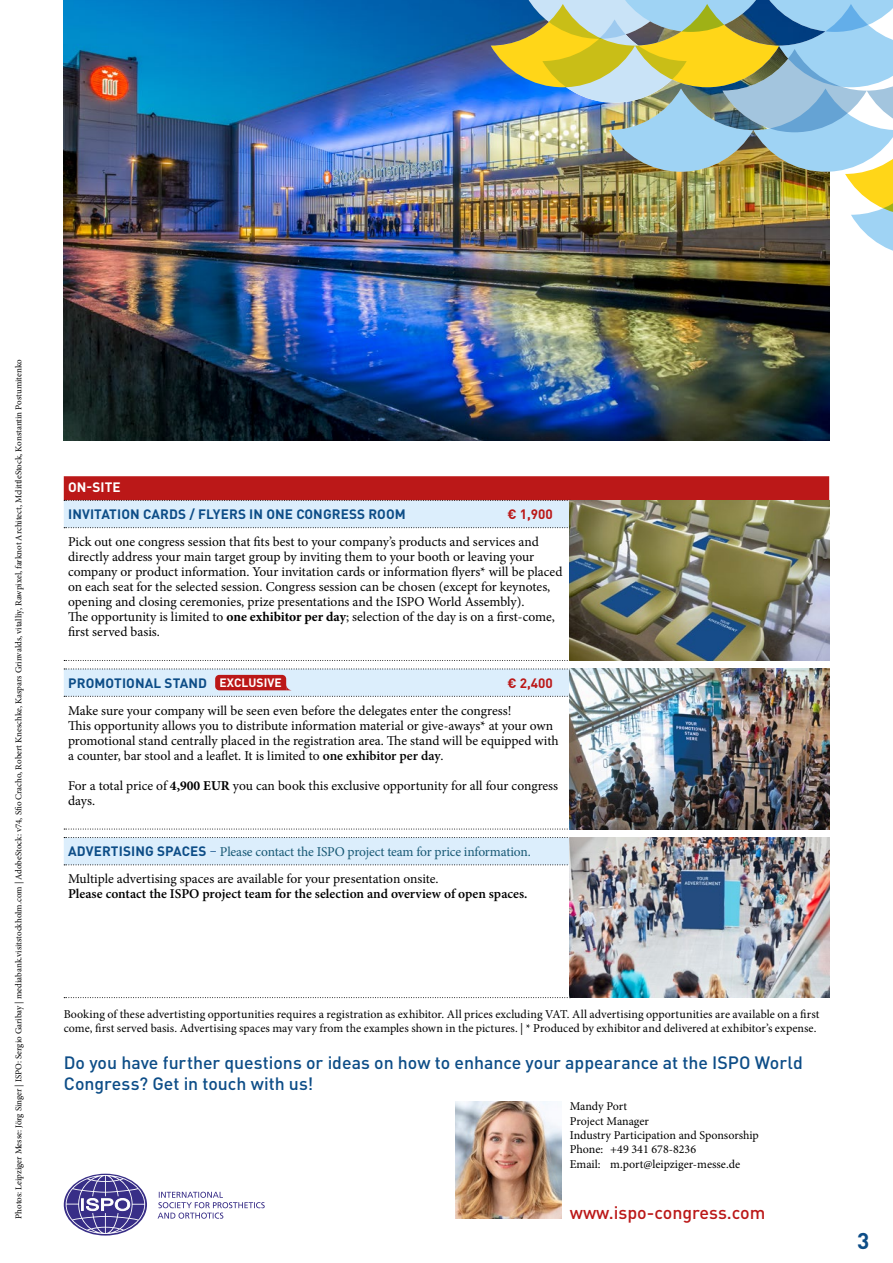
<style>
.page{position:relative;width:893px;height:1263px;background:#fff}
.page>*{position:absolute;margin:0;border:0;box-sizing:border-box;transform-origin:0 0}
.t1{font:700 22.5px "DIN Pro";color:#0d4d87}
.t2{font:500 17.85px "DIN Pro";color:#bb1818}
.t3{font:500 17.7px/21.3px "DIN Pro";color:#0d4d87}
.t4{font:13.5px/15px "Minion Pro";letter-spacing:-.005em;color:#000}
.t5{font:600 13.5px "Minion Pro";color:#000}
.t6{font:700 13.5px "DIN Pro";letter-spacing:.01em;color:#0d4d87}
.t7{font:700 13.5px "DIN Pro";color:#bb1818}
.t8{font:700 13.5px "DIN Pro";letter-spacing:.01em;color:#fff}
.t9{font:12px/14.4px "Minion Pro";color:#000}
.t10{font:700 12px "DIN Pro";letter-spacing:.01em;color:#fff}
.t11{font:9px "Minion Pro";letter-spacing:-.005em;color:#000}
.s1{font-weight:700}
.s2{font-weight:600}
.s3{font-family:"DIN Pro";font-weight:700;color:#0d4d87}
.s4{color:#0d4d87}
.s5{color:#175874}
</style>
<div class="page">
<img style="left:64px;top:0;width:765px;height:441px">
<svg style="left:158px;top:1192px;width:107px;height:27px"></svg>
<svg style="left:66px;top:1175px;width:79px;height:59px"></svg>
<img style="left:455px;top:1101px;width:106px;height:118px">
<img style="left:491px;top:256px;width:339px;height:44px">
<img style="left:491px;top:0;width:402px;height:256px">
<svg style="left:64px;top:501px;width:506px;height:363px"></svg>
<svg style="left:64px;top:476px;width:765px;height:25px;background:#ba1d1d"></svg>
<svg style="left:64px;top:837px;width:506px;height:1px"></svg>
<svg style="left:64px;top:527px;width:506px;height:1px"></svg>
<svg style="left:64px;top:660px;width:506px;height:1px"></svg>
<svg style="left:64px;top:696px;width:506px;height:1px"></svg>
<svg style="left:64px;top:829px;width:506px;height:1px"></svg>
<svg style="left:64px;top:864px;width:506px;height:1px"></svg>
<svg style="left:64px;top:997px;width:506px;height:1px"></svg>
<img style="left:570px;top:500px;width:259px;height:160px">
<img style="left:570px;top:669px;width:259px;height:160px">
<img style="left:570px;top:837px;width:259px;height:161px">
<svg style="left:64px;top:669px;width:506px;height:21px;background:#d7d6e3"></svg>
<p class="t11" style="left:13px;top:1218px;width:861px;rotate:-90deg">Photos: Leipziger Messe: Jörg Singer | ISPO: Sergio Garibay | mediabank.visitstockholm.com | AdobeStock: v74, Sfio Cracho, Robert Kneschke, Kaspars Grinvalds, vitalliy, Rawpixel, farknot Architect, MclittleStock, Konstantin Postumitenko</p>
<p class="t8" style="left:68px;top:478px;width:54px">ON-SITE</p>
<p class="t6" style="left:68px;top:505px;width:339px">INVITATION CARDS / FLYERS IN ONE CONGRESS ROOM</p>
<p class="t7" style="left:507px;top:505px;width:47px">€ 1,900</p>
<p class="t4" style="left:68px;top:534px;width:496px">Pick out one congress session that fits best to your company’s products and services and directly address your main target group by inviting them to your booth or leaving your company or product information. Your invitation cards or information flyers* will be placed on each seat for the selected session. Congress session can be chosen (except for keynotes, opening and closing ceremonies, prize presentations and the ISPO World Assembly).<br>The opportunity is limited to <span class="s1">one exhibitor per day</span>; selection of the day is on a first-come, first served basis.</p>
<p class="t10" style="left:219px;top:674px;width:64px">EXCLUSIVE</p>
<p class="t6" style="left:68px;top:674px;width:141px">PROMOTIONAL STAND</p>
<p class="t7" style="left:507px;top:674px;width:47px">€ 2,400</p>
<p class="t4" style="left:68px;top:703px;width:492px">Make sure your company will be seen even before the delegates enter the congress!<br>This opportunity allows you to distribute information material or give-aways* at your own promotional stand centrally placed in the registration area. The stand will be equipped with a counter, bar stool and a leaflet. It is limited to <span class="s2">one exhibitor per day</span>.</p>
<p class="t4" style="left:68px;top:778px;width:492px">For a total price of <span class="s1">4,900 EUR</span> you can book this exclusive opportunity for all four congress days.</p>
<p class="t4" style="left:68px;top:839px;width:464px;line-height:26.8px"><span class="s3">ADVERTISING SPACES</span> <span class="s4">–</span> <span class="s5">Please contact the ISPO project team for price information.<br></span>Multiple advertising spaces are available for your presentation onsite.</p>
<p class="t5" style="left:68px;top:884px;width:461px">Please contact the ISPO project team for the selection and overview of open spaces.</p>
<p class="t9" style="left:64px;top:1007px;width:757px">Booking of these advertisting opportunities requires a registration as exhibitor. All prices excluding VAT. All advertising opportunities are available on a first come, first served basis. Advertising spaces may vary from the examples shown in the pictures. | * Produced by exhibitor and delivered at exhibitor’s expense.</p>
<h3 class="t3" style="left:64px;top:1051px;width:741px">Do you have further questions or ideas on how to enhance your appearance at the ISPO World<br>Congress? Get in touch with us!</h3>
<p class="t9" style="left:570px;top:1099px;width:191px">Mandy Port<br>Project Manager<br>Industry Participation and Sponsorship<br>Phone: +49 341 678-8236<br>Email: m.port@leipziger-messe.de</p>
<h2 class="t2" style="left:570px;top:1200px;width:197px">www.ispo-congress.com</h2>
<h1 class="t1" style="left:857px;top:1226px;width:14px">3</h1>
</div>
